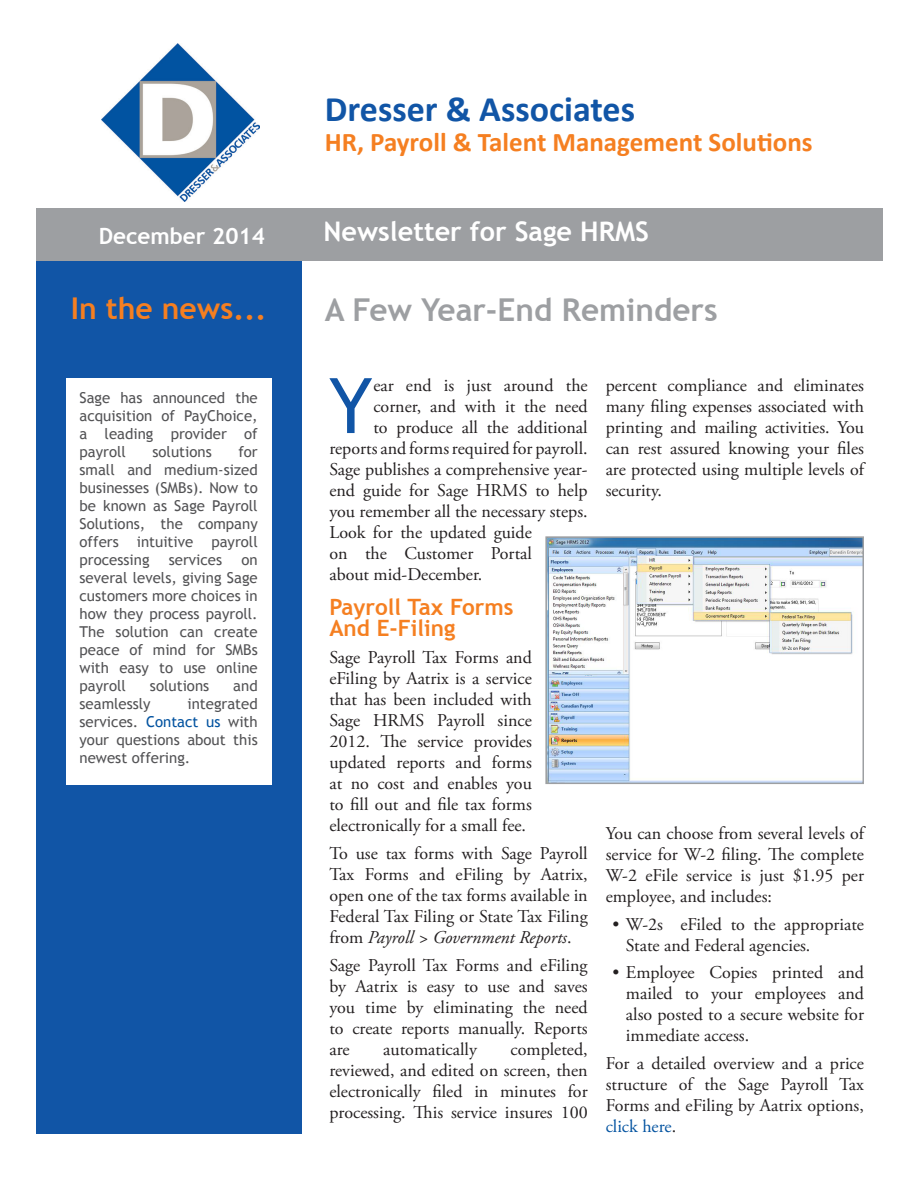
<style>
.page{position:relative;width:918px;height:1188px;background:#fff}
.page>*{position:absolute;margin:0;border:0;box-sizing:border-box;transform-origin:0 0}
.Drop_Cap{font:76.65px "Trebuchet MS";color:#1155a6}
.t1{font:700 36px "Calibri";color:#1155a6}
.t2{font:700 31.5px "Trebuchet MS";color:#9d9fa2}
.Headline_News_Title{font:700 30px "Trebuchet MS";color:#f57f21}
.t3{font:700 27px "Calibri";color:#f57f21}
.t4{font:700 27px "Trebuchet MS";color:#fff}
.Smaller_Subhead{font:700 22.5px/21px "Trebuchet MS";color:#f57f21}
.t5{font:700 22.5px "Trebuchet MS";color:#fff}
.Body{font:18px/21px "Adobe Garamond Pro";color:#231f20;text-align:justify}
.Drop_Cap-2{font:18px "Adobe Garamond Pro";color:#231f20}
.Body-2{font:15px/18px "Trebuchet MS";color:#535355;text-align:justify}
.s1{color:#0353a0}
.s2{font-style:italic}
</style>
<div class="page">
<div style="left:36px;top:255px;width:265px;height:879px;background:#1155a6"></div>
<div style="left:36px;top:209px;width:846px;height:52px;background:#9d9fa2"></div>
<img style="left:548px;top:539px;width:313px;height:242px">
<div style="left:545px;top:536px;width:319px;height:248px;border:2px solid #9d9fa2"></div>
<img style="left:102px;top:44px;width:157px;height:157px">
<div style="left:66px;top:378px;width:205px;height:406px;background:#fff"></div>
<p class="t1" style="left:325px;top:86px;width:312px">Dresser &amp; Associates</p>
<p class="t3" style="left:325px;top:124px;width:489px">HR, Payroll &amp; Talent Management Solutions</p>
<p class="t5" style="left:99px;top:222px;width:168px">December 2014</p>
<p class="t4" style="left:324px;top:215px;width:327px">Newsletter for Sage HRMS</p>
<p class="Headline_News_Title" style="left:71px;top:290px;width:197px">In the news...</p>
<p class="t2" style="left:325px;top:290px;width:394px">A Few Year-End Reminders</p>
<p class="Body-2" style="left:80px;top:388px;width:180px">Sage has announced the acquisition of PayChoice, a leading provider of payroll</p>
<p class="Body-2" style="left:80px;top:442px;width:180px;text-indent:159px">for small and medium-sized businesses (SMBs). Now to be known as Sage Payroll Solutions, the company offers intuitive payroll processing</p>
<p class="Body-2" style="left:152px;top:442px;width:61px">solutions</p>
<p class="Body-2" style="left:169px;top:550px;width:55px">services</p>
<p class="Body-2" style="left:80px;top:550px;width:180px;text-indent:162px">on several levels, giving Sage customers more choices in how they process payroll.<br>The solution can create peace of mind for SMBs with easy to use online payroll</p>
<p class="Body-2" style="left:150px;top:676px;width:61px">solutions</p>
<p class="Body-2" style="left:233px;top:676px;width:26px">and</p>
<p class="Body-2" style="left:80px;top:694px;width:73px">seamlessly</p>
<p class="Body-2" style="left:80px;top:694px;width:180px;text-indent:108px">integrated services. <span class="s1">Contact us</span> with your questions about this newest offering.</p>
<p class="Drop_Cap" style="left:329px;top:361px;width:45px">Y</p>
<p class="Drop_Cap-2" style="left:373px;top:375px;width:216px">ear end is just around the</p>
<p class="Drop_Cap-2" style="left:373px;top:396px;width:216px">corner, and with it the need</p>
<p class="Drop_Cap-2" style="left:373px;top:417px;width:216px">to produce all the additional</p>
<p class="Drop_Cap-2" style="left:329px;top:438px;width:260px">reports and forms required for payroll.</p>
<p class="Drop_Cap-2" style="left:329px;top:459px;width:260px">Sage publishes a comprehensive year-</p>
<p class="Drop_Cap-2" style="left:329px;top:480px;width:260px">end guide for Sage HRMS to help</p>
<p class="Drop_Cap-2" style="left:329px;top:501px;width:260px">you remember all the necessary steps.</p>
<p class="Drop_Cap-2" style="left:329px;top:522px;width:204px">Look for the updated guide</p>
<p class="Drop_Cap-2" style="left:329px;top:543px;width:204px">on the Customer Portal</p>
<p class="Drop_Cap-2" style="left:329px;top:564px;width:155px">about mid-December.</p>
<p class="Smaller_Subhead" style="left:329px;top:596px;width:186px">Payroll Tax Forms<br>And E-Filing</p>
<p class="Body" style="left:329px;top:648px;width:204px">Sage Payroll Tax Forms and eFiling by Aatrix is a service that has been included with Sage HRMS Payroll since 2012. The service provides updated reports and forms at no cost and enables you to fill out and file tax forms electronically for a small fee.</p>
<p class="Body" style="left:329px;top:843px;width:260px">To use tax forms with Sage Payroll Tax Forms and eFiling by Aatrix, open one of the tax forms available in Federal Tax Filing or State Tax Filing from <span class="s2">Payroll &gt; Government Reports</span>.</p>
<p class="Body" style="left:329px;top:955px;width:260px">Sage Payroll Tax Forms and eFiling by Aatrix is easy to use and saves you time by eliminating the need to create reports manually. Reports are</p>
<p class="Body" style="left:329px;top:1039px;width:260px;text-indent:181px">completed, reviewed, and edited on screen, then electronically filed in minutes for processing. This service insures 100</p>
<p class="Body" style="left:383px;top:1039px;width:95px">automatically</p>
<p class="Body" style="left:606px;top:375px;width:260px">percent compliance and eliminates many filing expenses associated with printing and mailing activities. You can rest assured knowing your files are protected using multiple levels of security.</p>
<p class="Body" style="left:606px;top:823px;width:260px">You can choose from several levels of service for W-2 filing. The complete W-2 eFile service is just $1.95 per employee, and includes:</p>
<p class="Body" style="left:626px;top:914px;width:240px;text-indent:-14px">• W-2s eFiled to the appropriate<br>State and Federal agencies.</p>
<p class="Body" style="left:626px;top:963px;width:240px;text-indent:-14px">• Employee Copies printed and mailed to your employees and also posted to a secure website for immediate access.</p>
<p class="Body" style="left:606px;top:1053px;width:260px">For a detailed overview and a price structure of the Sage Payroll Tax Forms and eFiling by Aatrix options, <span class="s1">click here</span>.</p>
</div>
